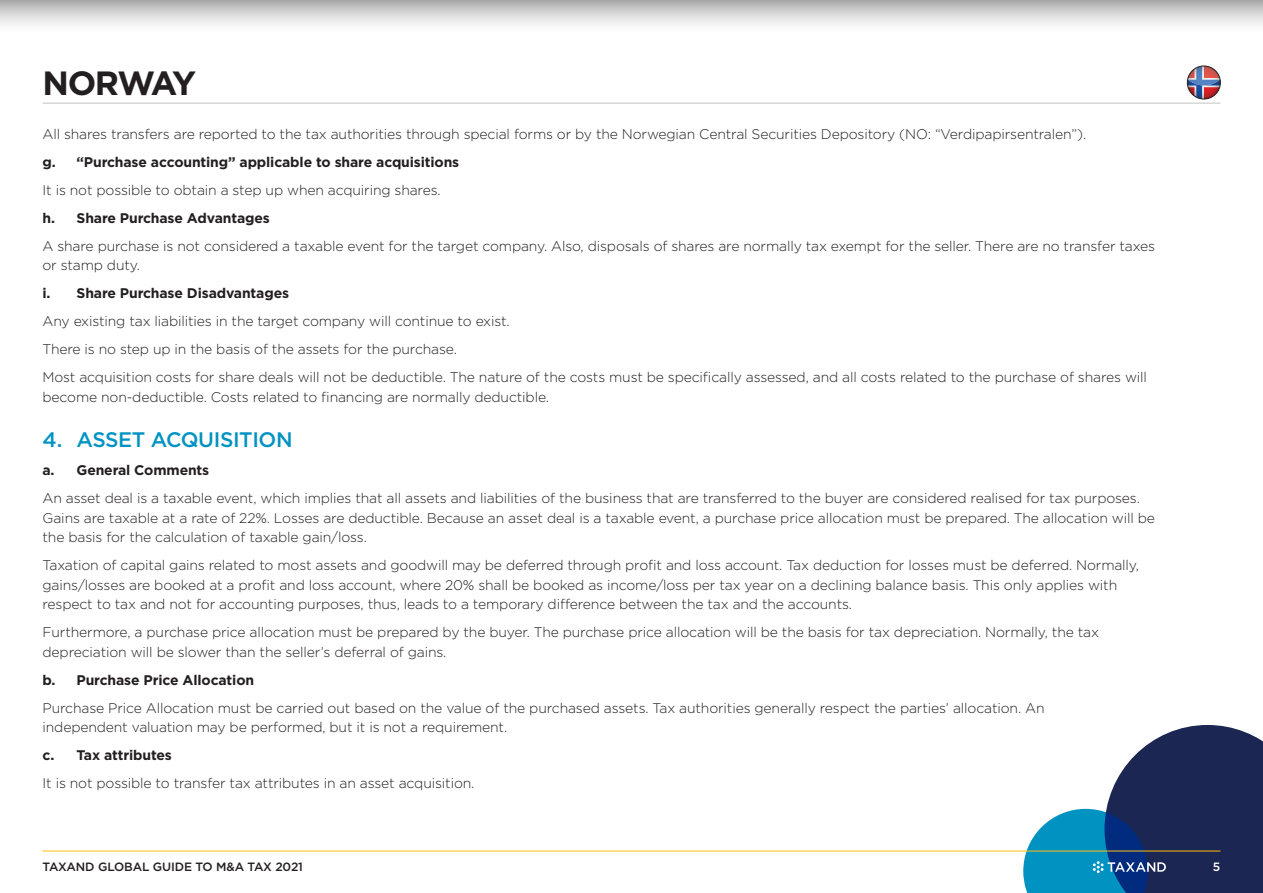
<style>
.page{position:relative;width:1263px;height:893px;background:#fff}
.page>*{position:absolute;margin:0;border:0;box-sizing:border-box;transform-origin:0 0}
.t1{font:700 33.6px "Gotham";letter-spacing:-.055em;color:#231f20}
.t2{font:500 21px "Gotham";letter-spacing:-.02em;color:#0093c2}
.Body_Text{font:300 13.95px/19.5px "Gotham";letter-spacing:-.01em;color:#231f20}
.t3{font:700 13.95px "Gotham";letter-spacing:-.01em;color:#231f20}
.t4{font:500 12px "Gotham";letter-spacing:-.01em;color:#231f20}
.t5{font:500 12px "Gotham";color:#fff}
</style>
<div class="page">
<svg style="left:1023px;top:725px;width:240px;height:168px"></svg>
<hr style="left:43px;top:103px;width:1177px;height:1px;background:#c2c3c5">
<hr style="left:43px;top:851px;width:1177px;height:1px;background:#fdbd12">
<svg style="left:0;top:0;width:1263px;height:25px;background:#d2d1d1"></svg>
<svg style="left:1186px;top:75px;width:35px;height:24px"></svg>
<img style="left:1188px;top:66px;width:31px;height:19px">
<div style="left:1187px;top:66px;width:33px;height:33px;border:1px solid #231f20;border-radius:50%"></div>
<h1 class="t1" style="left:43px;top:61px;width:155px">NORWAY</h1>
<p class="Body_Text" style="left:43px;top:124px;width:1045px">All shares transfers are reported to the tax authorities through special forms or by the Norwegian Central Securities Depository (NO: “Verdipapirsentralen”).</p>
<p class="t3" style="left:43px;top:153px;width:418px">g. “Purchase accounting” applicable to share acquisitions</p>
<p class="Body_Text" style="left:43px;top:180px;width:400px">It is not possible to obtain a step up when acquiring shares.</p>
<p class="t3" style="left:43px;top:209px;width:229px">h. Share Purchase Advantages</p>
<p class="Body_Text" style="left:43px;top:236px;width:1114px">A share purchase is not considered a taxable event for the target company. Also, disposals of shares are normally tax exempt for the seller. There are no transfer taxes or stamp duty.</p>
<p class="t3" style="left:43px;top:284px;width:248px">i. Share Purchase Disadvantages</p>
<p class="Body_Text" style="left:43px;top:311px;width:469px">Any existing tax liabilities in the target company will continue to exist.</p>
<p class="Body_Text" style="left:43px;top:339px;width:416px">There is no step up in the basis of the assets for the purchase.</p>
<p class="Body_Text" style="left:43px;top:367px;width:1106px">Most acquisition costs for share deals will not be deductible. The nature of the costs must be specifically assessed, and all costs related to the purchase of shares will become non-deductible. Costs related to financing are normally deductible.</p>
<p class="t2" style="left:43px;top:426px;width:252px">4. ASSET ACQUISITION</p>
<p class="t3" style="left:43px;top:461px;width:168px">a. General Comments</p>
<p class="Body_Text" style="left:43px;top:488px;width:1114px">An asset deal is a taxable event, which implies that all assets and liabilities of the business that are transferred to the buyer are considered realised for tax purposes.<br>Gains are taxable at a rate of 22%. Losses are deductible. Because an asset deal is a taxable event, a purchase price allocation must be prepared. The allocation will be the basis for the calculation of taxable gain/loss.</p>
<p class="Body_Text" style="left:43px;top:555px;width:1098px">Taxation of capital gains related to most assets and goodwill may be deferred through profit and loss account. Tax deduction for losses must be deferred. Normally, gains/losses are booked at a profit and loss account, where 20% shall be booked as income/loss per tax year on a declining balance basis. This only applies with respect to tax and not for accounting purposes, thus, leads to a temporary difference between the tax and the accounts.</p>
<p class="Body_Text" style="left:43px;top:622px;width:1058px">Furthermore, a purchase price allocation must be prepared by the buyer. The purchase price allocation will be the basis for tax depreciation. Normally, the tax depreciation will be slower than the seller’s deferral of gains.</p>
<p class="t3" style="left:43px;top:670px;width:213px">b. Purchase Price Allocation</p>
<p class="Body_Text" style="left:43px;top:697px;width:1003px">Purchase Price Allocation must be carried out based on the value of the purchased assets. Tax authorities generally respect the parties’ allocation. An independent valuation may be performed, but it is not a requirement.</p>
<p class="t3" style="left:43px;top:746px;width:131px">c. Tax attributes</p>
<p class="Body_Text" style="left:43px;top:773px;width:433px">It is not possible to transfer tax attributes in an asset acquisition.</p>
<p class="t4" style="left:43px;top:859px;width:262px">TAXAND GLOBAL GUIDE TO M&amp;A TAX 2021</p>
<p class="t5" style="left:1213px;top:859px;width:9px">5</p>
</div>
